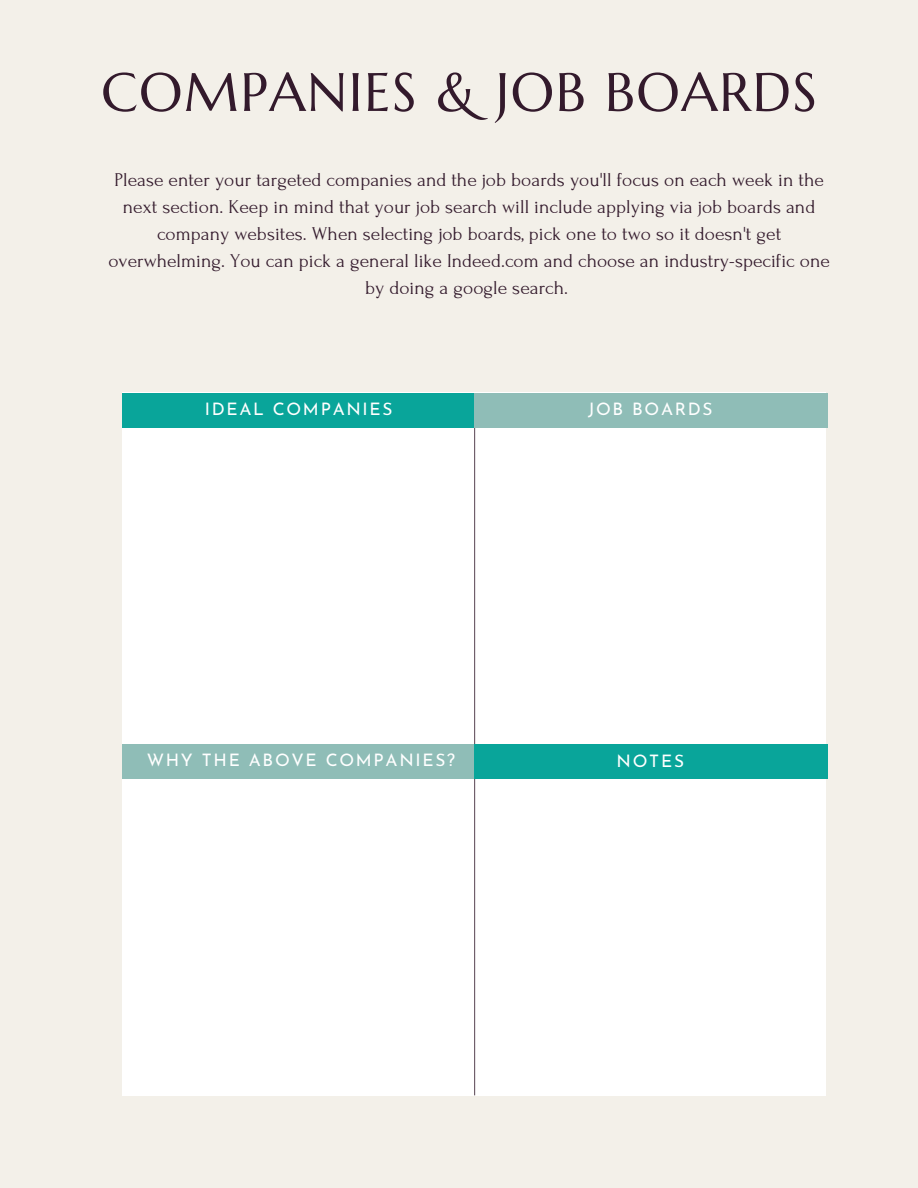
<style>
.page{position:relative;width:918px;height:1188px;background:#f3f0e9}
.page>*{position:absolute;margin:0;border:0;box-sizing:border-box;transform-origin:0 0}
.t1{font:54px "Marcellus";letter-spacing:.025em;color:#331a2c}
.t2{font:19.5px/27px "Forum";color:#331a2c;text-align:center}
.t3{font:17.25px "Josefin Sans";letter-spacing:.1em;color:#fff}
</style>
<div class="page">
<div style="left:123px;top:393px;width:703px;height:703px;background:#fff"></div>
<svg style="left:474px;top:428px;width:1px;height:667px"></svg>
<div style="left:123px;top:393px;width:352px;height:35px;background:#09a59a"></div>
<div style="left:123px;top:745px;width:352px;height:34px;background:#8fbdb7"></div>
<div style="left:475px;top:393px;width:353px;height:35px;background:#8fbdb7"></div>
<div style="left:475px;top:745px;width:353px;height:34px;background:#09a59a"></div>
<h1 class="t1" style="left:101px;top:58px;width:717px">COMPANIES &amp; JOB BOARDS</h1>
<p class="t2" style="left:108px;top:166px;width:723px">Please enter your targeted companies and the job boards you'll focus on each week in the next section. Keep in mind that your job search will include applying via job boards and company websites. When selecting job boards, pick one to two so it doesn't get overwhelming. You can pick a general like Indeed.com and choose an industry-specific one by doing a google search.</p>
<p class="t3" style="left:205px;top:402px;width:189px">IDEAL COMPANIES</p>
<p class="t3" style="left:588px;top:402px;width:126px">JOB BOARDS</p>
<p class="t3" style="left:147px;top:753px;width:310px">WHY THE ABOVE COMPANIES?</p>
<p class="t3" style="left:617px;top:754px;width:69px">NOTES</p>
</div>
